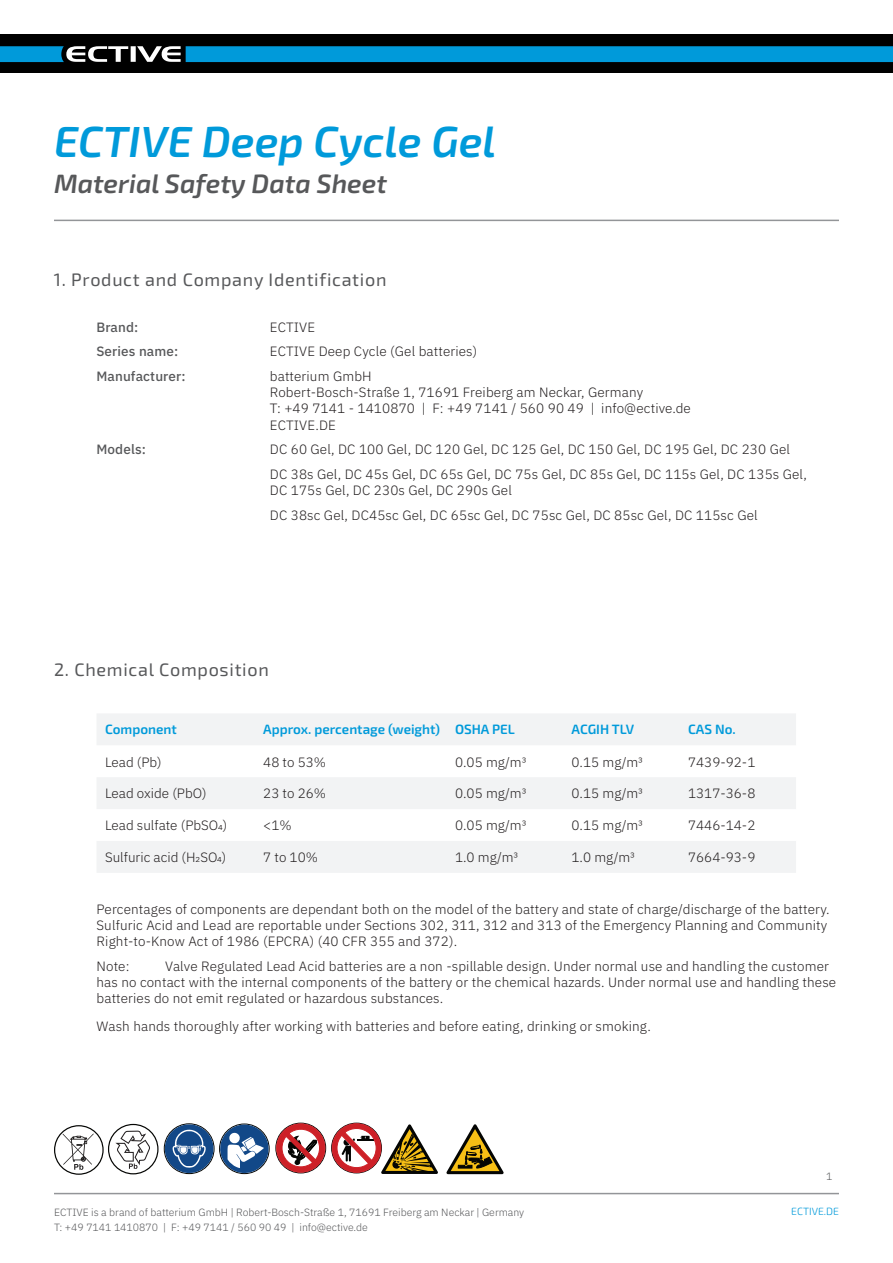
<style>
.page{position:relative;width:893px;height:1263px;background:#fff}
.page>*{position:absolute;margin:0;border:0;box-sizing:border-box;transform-origin:0 0}
.t1{font:italic 600 43.5px "Exo 2";color:#009ada}
.t2{font:italic 600 26.55px "Exo 2";color:#57585a}
.t3{font:18px "Exo 2";letter-spacing:.04em;color:#57585a}
.t4{font:300 13.5px/16.2px "IBM Plex Sans";letter-spacing:.01em;color:#231f20}
.t5{font:600 13.5px "Exo 2";color:#009ada}
.t6{font:500 13.5px "IBM Plex Sans";letter-spacing:.01em;color:#57585a}
.t7{font:300 10.5px/15px "IBM Plex Sans";color:#57585a}
.t8{font:300 10.5px "Exo 2";color:#009ada}
</style>
<div class="page">
<div style="left:0;top:35px;width:893px;height:38px;background:#000"></div>
<svg style="left:0;top:46px;width:181px;height:16px"></svg>
<div style="left:186px;top:46px;width:707px;height:16px;background:#009ada"></div>
<hr style="left:54px;top:1193px;width:785px;height:1px;background:#939598">
<svg style="left:97px;top:714px;width:699px;height:159px;fill:#f2f3f4"></svg>
<div style="left:54px;top:1125px;width:50px;height:50px;border:1px solid #040503;border-radius:50%"></div>
<svg style="left:63px;top:1133px;width:31px;height:37px"></svg>
<svg style="left:165px;top:1124px;width:48px;height:49px"></svg>
<svg style="left:219px;top:1124px;width:50px;height:49px"></svg>
<svg style="left:276px;top:1124px;width:49px;height:48px"></svg>
<svg style="left:446px;top:1124px;width:58px;height:50px"></svg>
<svg style="left:332px;top:1123px;width:106px;height:51px"></svg>
<div style="left:108px;top:1124px;width:51px;height:50px;border:1px solid #040503;border-radius:50%"></div>
<svg style="left:115px;top:1131px;width:36px;height:38px"></svg>
<hr style="left:54px;top:220px;width:785px;height:1px;background:#939598">
<p class="t1" style="left:54px;top:116px;width:444px">ECTIVE Deep Cycle Gel</p>
<p class="t2" style="left:54px;top:168px;width:334px">Material Safety Data Sheet</p>
<p class="t3" style="left:54px;top:269px;width:334px">1. Product and Company Identification</p>
<p class="t6" style="left:96px;top:316px;width:44px">Brand:</p>
<p class="t4" style="left:270px;top:318px;width:47px">ECTIVE</p>
<p class="t6" style="left:96px;top:341px;width:84px">Series name:</p>
<p class="t4" style="left:270px;top:342px;width:209px">ECTIVE Deep Cycle (Gel batteries)</p>
<p class="t6" style="left:96px;top:366px;width:91px">Manufacturer:</p>
<p class="t4" style="left:270px;top:367px;width:422px">batterium GmbH<br>Robert-Bosch-Straße 1, 71691 Freiberg am Neckar, Germany<br>T: +49 7141 - 1410870 | F: +49 7141 / 560 90 49 | info@ective.de ECTIVE.DE</p>
<p class="t6" style="left:96px;top:439px;width:51px">Models:</p>
<p class="t4" style="left:270px;top:440px;width:522px">DC 60 Gel, DC 100 Gel, DC 120 Gel, DC 125 Gel, DC 150 Gel, DC 195 Gel, DC 230 Gel</p>
<p class="t4" style="left:270px;top:465px;width:539px">DC 38s Gel, DC 45s Gel, DC 65s Gel, DC 75s Gel, DC 85s Gel, DC 115s Gel, DC 135s Gel,<br>DC 175s Gel, DC 230s Gel, DC 290s Gel</p>
<p class="t4" style="left:270px;top:506px;width:489px">DC 38sc Gel, DC45sc Gel, DC 65sc Gel, DC 75sc Gel, DC 85sc Gel, DC 115sc Gel</p>
<p class="t3" style="left:54px;top:659px;width:216px">2. Chemical Composition</p>
<p class="t5" style="left:105px;top:721px;width:73px">Component</p>
<p class="t5" style="left:263px;top:721px;width:178px">Approx. percentage (weight)</p>
<p class="t5" style="left:455px;top:721px;width:62px">OSHA PEL</p>
<p class="t5" style="left:571px;top:721px;width:64px">ACGIH TLV</p>
<p class="t5" style="left:688px;top:721px;width:49px">CAS No.</p>
<p class="t4" style="left:105px;top:752px;width:58px">Lead (Pb)</p>
<p class="t4" style="left:263px;top:752px;width:64px">48 to 53%</p>
<p class="t4" style="left:455px;top:752px;width:73px">0.05 mg/m3</p>
<p class="t4" style="left:571px;top:752px;width:73px">0.15 mg/m3</p>
<p class="t4" style="left:688px;top:752px;width:69px">7439-92-1</p>
<p class="t4" style="left:105px;top:784px;width:103px">Lead oxide (PbO)</p>
<p class="t4" style="left:263px;top:784px;width:64px">23 to 26%</p>
<p class="t4" style="left:455px;top:784px;width:73px">0.05 mg/m3</p>
<p class="t4" style="left:571px;top:784px;width:73px">0.15 mg/m3</p>
<p class="t4" style="left:688px;top:784px;width:69px">1317-36-8</p>
<p class="t4" style="left:105px;top:816px;width:124px">Lead sulfate (PbSO4)</p>
<p class="t4" style="left:263px;top:816px;width:30px">&lt;1%</p>
<p class="t4" style="left:455px;top:816px;width:73px">0.05 mg/m3</p>
<p class="t4" style="left:571px;top:816px;width:73px">0.15 mg/m3</p>
<p class="t4" style="left:688px;top:816px;width:69px">7446-14-2</p>
<p class="t4" style="left:105px;top:848px;width:123px">Sulfuric acid (H2SO4)</p>
<p class="t4" style="left:263px;top:848px;width:56px">7 to 10%</p>
<p class="t4" style="left:455px;top:848px;width:65px">1.0 mg/m3</p>
<p class="t4" style="left:571px;top:848px;width:65px">1.0 mg/m3</p>
<p class="t4" style="left:688px;top:848px;width:69px">7664-93-9</p>
<p class="t4" style="left:97px;top:900px;width:735px">Percentages of components are dependant both on the model of the battery and state of charge/discharge of the battery.<br>Sulfuric Acid and Lead are reportable under Sections 302, 311, 312 and 313 of the Emergency Planning and Community<br>Right-to-Know Act of 1986 (EPCRA) (40 CFR 355 and 372).</p>
<p class="t4" style="left:97px;top:957px;width:35px">Note:</p>
<p class="t4" style="left:97px;top:957px;width:741px;text-indent:69px">Valve Regulated Lead Acid batteries are a non -spillable design. Under normal use and handling the customer has no contact with the internal components of the battery or the chemical hazards. Under normal use and handling these batteries do not emit regulated or hazardous substances.</p>
<p class="t4" style="left:97px;top:1017px;width:556px">Wash hands thoroughly after working with batteries and before eating, drinking or smoking.</p>
<p class="t7" style="left:826px;top:1168px;width:8px">1</p>
<p class="t7" style="left:54px;top:1204px;width:472px">ECTIVE is a brand of batterium GmbH | Robert-Bosch-Straße 1, 71691 Freiberg am Neckar | Germany<br>T: +49 7141 1410870 | F: +49 7141 / 560 90 49 | info@ective.de</p>
<p class="t8" style="left:791px;top:1205px;width:49px">ECTIVE.DE</p>
</div>
